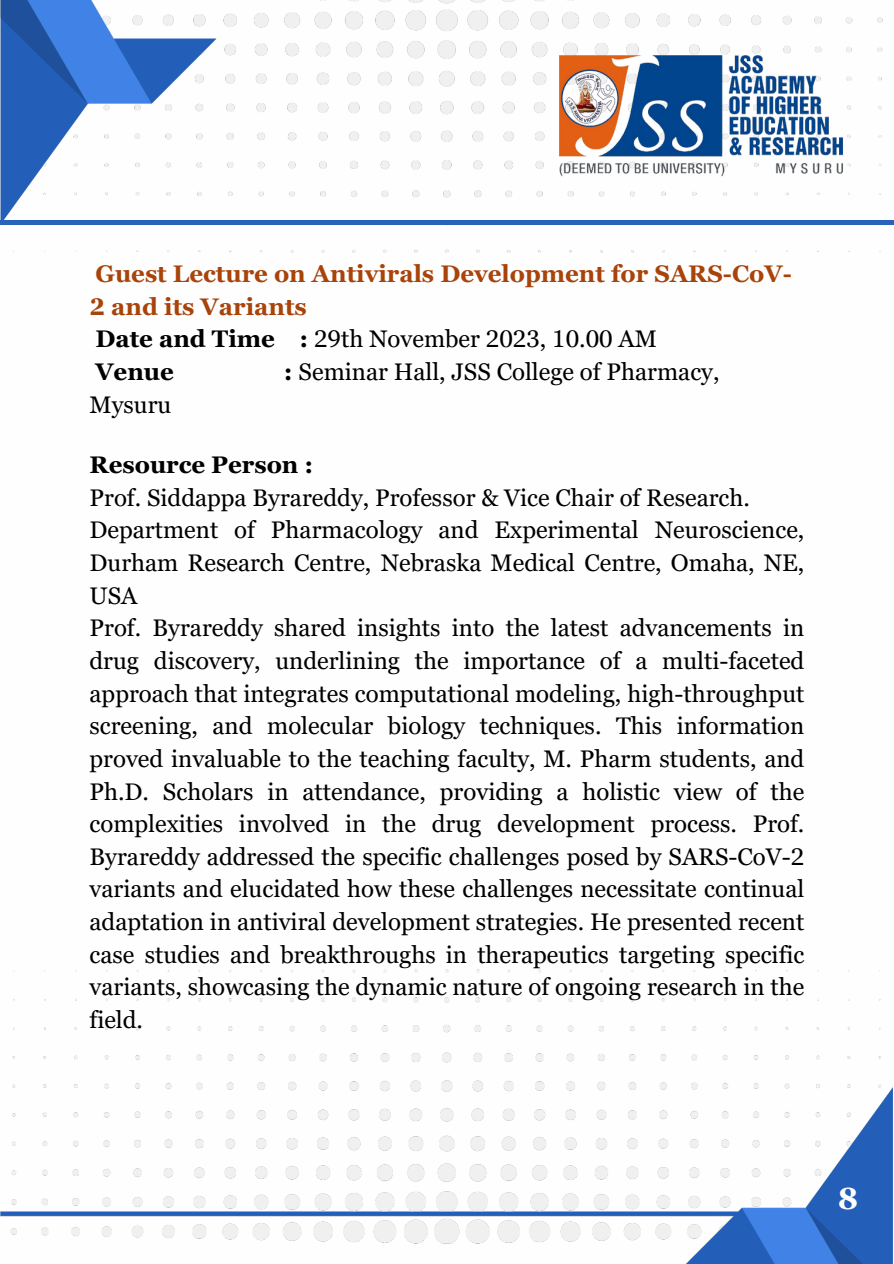
<style>
.page{position:relative;width:894px;height:1264px;background:#fff}
.page>*{position:absolute;margin:0;border:0;box-sizing:border-box;transform-origin:0 0}
.t1{font:700 30.6px "Georgia Pro";color:#fefeff}
.t2{font:24px/32.7px "Georgia Pro";color:#000}
.t3{font:700 24px/32.7px "Georgia Pro";color:#a84309}
.s1{font-weight:700}
</style>
<div class="page">
<img style="left:0;top:0;width:883px;height:253px">
<img style="left:0;top:969px;width:893px;height:294px">
<img style="left:549px;top:45px;width:303px;height:141px">
<div style="left:0;top:220px;width:893px;height:5px;background:#2763bb"></div>
<h1 class="t3" style="left:89px;top:257px;width:703px">Guest Lecture on Antivirals Development for SARS-CoV-<br>2 and its Variants</h1>
<p class="t2" style="left:95px;top:323px;width:563px"><span class="s1">Date and Time :</span> 29th November 2023, 10.00 AM<br><span class="s1">Venue</span></p>
<p class="t2" style="left:283px;top:355px;width:437px"><span class="s1">:</span> Seminar Hall, JSS College of Pharmacy,</p>
<p class="t2" style="left:89px;top:388px;width:83px">Mysuru</p>
<p class="t2" style="left:89px;top:448px;width:716px"><span class="s1">Resource Person :<br></span>Prof. Siddappa Byrareddy, Professor &amp; Vice Chair of Research.<br>Department of Pharmacology and Experimental Neuroscience, Durham Research Centre, Nebraska Medical Centre, Omaha, NE, USA<br>Prof. Byrareddy shared insights into the latest advancements in drug discovery, underlining the importance of a multi-faceted approach that integrates computational modeling, high-throughput screening, and molecular biology techniques. This information proved invaluable to the teaching faculty, M. Pharm students, and Ph.D. Scholars in attendance, providing a holistic view of the complexities involved in the drug development process. Prof.<br>Byrareddy addressed the specific challenges posed by SARS-CoV-2 variants and elucidated how these challenges necessitate continual adaptation in antiviral development strategies. He presented recent case studies and breakthroughs in therapeutics targeting specific variants, showcasing the dynamic nature of ongoing research in the field.</p>
<h1 class="t1" style="left:838px;top:1180px;width:21px">8</h1>
</div>
